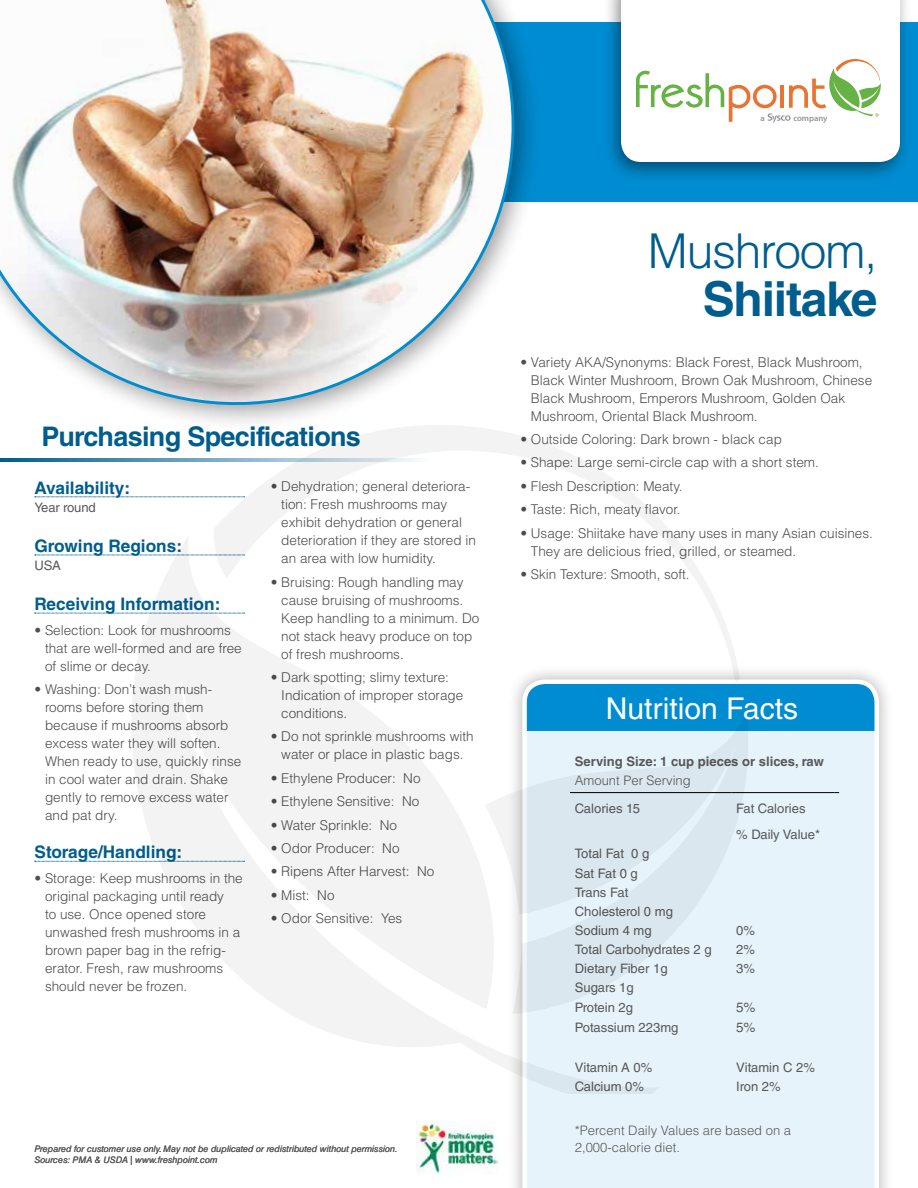
<style>
.page{position:relative;width:918px;height:1188px;background:#fff}
.page>*{position:absolute;margin:0;border:0;box-sizing:border-box;transform-origin:0 0}
.t1{font:300 48px "Helvetica LT Std";letter-spacing:-.025em;color:#005d8d}
.t2{font:700 48px "Helvetica LT Std";letter-spacing:-.025em;color:#005d8d}
.t3{font:30px "Helvetica LT Std";color:#fff}
.t4{font:700 27px "Helvetica LT Std";letter-spacing:-.025em;color:#005d8d}
.t5{font:700 17.25px "Helvetica LT Std";color:#005d8d}
.t6{font:300 13.5px/18px "Helvetica LT Std";color:#4d4d4f}
.t7{font:13.5px "Helvetica LT Std";color:#58595b}
.t8{font:13.05px/19px "Helvetica LT Std";color:#58595b}
.t9{font:300 13.05px/16.5px "Helvetica LT Std";color:#58595b}
.t10{font:700 13.05px "Helvetica LT Std";color:#58595b}
.t11{font:9.6px "Myriad Pro";color:#6cb33f}
.t12{font:italic 9px/12px "Helvetica LT Std";color:#58595b}
.t13{font:600 8.55px "Myriad Pro";color:#939598}
</style>
<div class="page">
<div style="left:507px;top:664px;width:387px;height:524px;background:#000;opacity:.3"></div>
<svg style="left:522px;top:680px;width:357px;height:508px"></svg>
<div style="left:596px;top:685px;width:213px;height:47px;background:#008cd1"></div>
<div style="left:0;top:22px;width:918px;height:180px;background:#008cd1"></div>
<img style="left:0;top:0;width:532px;height:423px">
<svg style="left:35px;top:497px;width:177px;height:1px"></svg>
<svg style="left:35px;top:555px;width:96px;height:1px"></svg>
<svg style="left:35px;top:613px;width:96px;height:1px"></svg>
<svg style="left:35px;top:861px;width:96px;height:1px"></svg>
<hr style="left:731px;top:792px;width:104px;height:1px;background:#000">
<img style="left:417px;top:1121px;width:81px;height:53px">
<svg style="left:0;top:459px;width:212px;height:3px"></svg>
<div style="left:602px;top:0;width:310px;height:183px;background:#000;opacity:.45"></div>
<div style="left:621px;top:0;width:279px;height:162px;background:#fff"></div>
<svg style="left:636px;top:59px;width:246px;height:64px"></svg>
<svg style="left:662px;top:731px;width:86px;height:283px;fill:#e6f3fa"></svg>
<svg style="left:131px;top:538px;width:531px;height:556px"></svg>
<svg style="left:212px;top:425px;width:528px;height:262px"></svg>
<p class="t13" style="left:761px;top:112px;width:6px">a</p>
<p class="t13" style="left:793px;top:112px;width:36px">company</p>
<p class="t11" style="left:875px;top:110px;width:6px">®</p>
<h3 class="t4" style="left:42px;top:420px;width:321px">Purchasing Specifications</h3>
<p class="t5" style="left:34px;top:477px;width:97px">Availability:</p>
<p class="t8" style="left:34px;top:498px;width:63px">Year round</p>
<p class="t5" style="left:34px;top:535px;width:149px">Growing Regions:</p>
<p class="t8" style="left:34px;top:556px;width:28px">USA</p>
<p class="t5" style="left:34px;top:594px;width:187px">Receiving Information:</p>
<p class="t6" style="left:45px;top:621px;width:198px;text-indent:-11px">• Selection: Look for mushrooms that are well-formed and are free of slime or decay.</p>
<p class="t6" style="left:45px;top:680px;width:198px;text-indent:-11px">• Washing: Don’t wash mush&shy;rooms before storing them because if mushrooms absorb excess water they will soften.<br>When ready to use, quickly rinse in cool water and drain. Shake gently to remove excess water and pat dry.</p>
<p class="t5" style="left:34px;top:842px;width:149px">Storage/Handling:</p>
<p class="t6" style="left:45px;top:869px;width:199px;text-indent:-11px">• Storage: Keep mushrooms in the original packaging until ready<br>to use. Once opened store unwashed fresh mushrooms in a brown paper bag in the refrig&shy;erator. Fresh, raw mushrooms should never be frozen.</p>
<p class="t6" style="left:281px;top:477px;width:196px;text-indent:-11px">• Dehydration; general deteriora&shy;tion: Fresh mushrooms may exhibit dehydration or general deterioration if they are stored in an area with low humidity.</p>
<p class="t6" style="left:281px;top:573px;width:200px;text-indent:-11px">• Bruising: Rough handling may cause bruising of mushrooms.<br>Keep handling to a minimum. Do not stack heavy produce on top of fresh mushrooms.</p>
<p class="t6" style="left:281px;top:668px;width:184px;text-indent:-11px">• Dark spotting; slimy texture:<br>Indication of improper storage conditions.</p>
<p class="t6" style="left:271px;top:727px;width:205px;text-align:center">• Do not sprinkle mushrooms with water or place in plastic bags.</p>
<p class="t6" style="left:271px;top:769px;width:151px">• Ethylene Producer: No</p>
<p class="t6" style="left:271px;top:792px;width:150px">• Ethylene Sensitive: No</p>
<p class="t6" style="left:271px;top:816px;width:128px">• Water Sprinkle: No</p>
<p class="t6" style="left:271px;top:839px;width:130px">• Odor Producer: No</p>
<p class="t6" style="left:271px;top:862px;width:165px">• Ripens After Harvest: No</p>
<p class="t6" style="left:271px;top:886px;width:65px">• Mist: No</p>
<p class="t6" style="left:271px;top:909px;width:133px">• Odor Sensitive: Yes</p>
<p class="t12" style="left:34px;top:1142px;width:365px">Prepared for customer use only. May not be duplicated or redistributed without permission.<br>Sources: PMA &amp; USDA | www.freshpoint.com</p>
<h1 class="t1" style="left:648px;top:221px;width:231px">Mushroom,</h1>
<h1 class="t2" style="left:703px;top:270px;width:176px">Shiitake</h1>
<p class="t6" style="left:531px;top:353px;width:343px;text-indent:-11px">• Variety AKA/Synonyms: Black Forest, Black Mushroom, Black Winter Mushroom, Brown Oak Mushroom, Chinese Black Mushroom, Emperors Mushroom, Golden Oak Mushroom, Oriental Black Mushroom.</p>
<p class="t6" style="left:520px;top:430px;width:263px">• Outside Coloring: Dark brown - black cap</p>
<p class="t6" style="left:520px;top:454px;width:300px">• Shape: Large semi-circle cap with a short stem.</p>
<p class="t6" style="left:520px;top:477px;width:164px">• Flesh Description: Meaty.</p>
<p class="t6" style="left:520px;top:500px;width:162px">• Taste: Rich, meaty flavor.</p>
<p class="t6" style="left:531px;top:524px;width:344px;text-indent:-11px">• Usage: Shiitake have many uses in many Asian cuisines.<br>They are delicious fried, grilled, or steamed.</p>
<p class="t6" style="left:520px;top:565px;width:171px">• Skin Texture: Smooth, soft.</p>
<h2 class="t3" style="left:606px;top:691px;width:194px">Nutrition Facts</h2>
<p class="t10" style="left:575px;top:753px;width:251px">Serving Size: 1 cup pieces or slices, raw</p>
<p class="t9" style="left:575px;top:772px;width:118px">Amount Per Serving</p>
<p class="t8" style="left:575px;top:799px;width:67px">Calories 15</p>
<p class="t8" style="left:736px;top:795px;width:86px;line-height:26.2px">Fat Calories % Daily Value*</p>
<p class="t8" style="left:575px;top:844px;width:100px">Total Fat 0 g<br>Sat Fat 0 g<br>Trans Fat<br>Cholesterol 0 mg<br>Sodium 4 mg</p>
<p class="t8" style="left:736px;top:921px;width:20px">0%</p>
<p class="t8" style="left:575px;top:940px;width:138px">Total Carbohydrates 2 g</p>
<p class="t8" style="left:736px;top:940px;width:20px">2%</p>
<p class="t8" style="left:575px;top:959px;width:94px">Dietary Fiber 1g</p>
<p class="t8" style="left:736px;top:959px;width:20px">3%</p>
<p class="t8" style="left:575px;top:978px;width:60px">Sugars 1g<br>Protein 2g</p>
<p class="t7" style="left:736px;top:999px;width:21px">5%</p>
<p class="t8" style="left:575px;top:1017px;width:105px">Potassium 223mg</p>
<p class="t7" style="left:736px;top:1019px;width:21px">5%</p>
<p class="t8" style="left:575px;top:1057px;width:79px">Vitamin A 0%</p>
<p class="t8" style="left:736px;top:1057px;width:80px">Vitamin C 2%</p>
<p class="t8" style="left:575px;top:1077px;width:71px">Calcium 0%</p>
<p class="t8" style="left:736px;top:1077px;width:46px">Iron 2%</p>
<p class="t9" style="left:575px;top:1122px;width:218px">*Percent Daily Values are based on a<br>2,000-calorie diet.</p>
</div>
